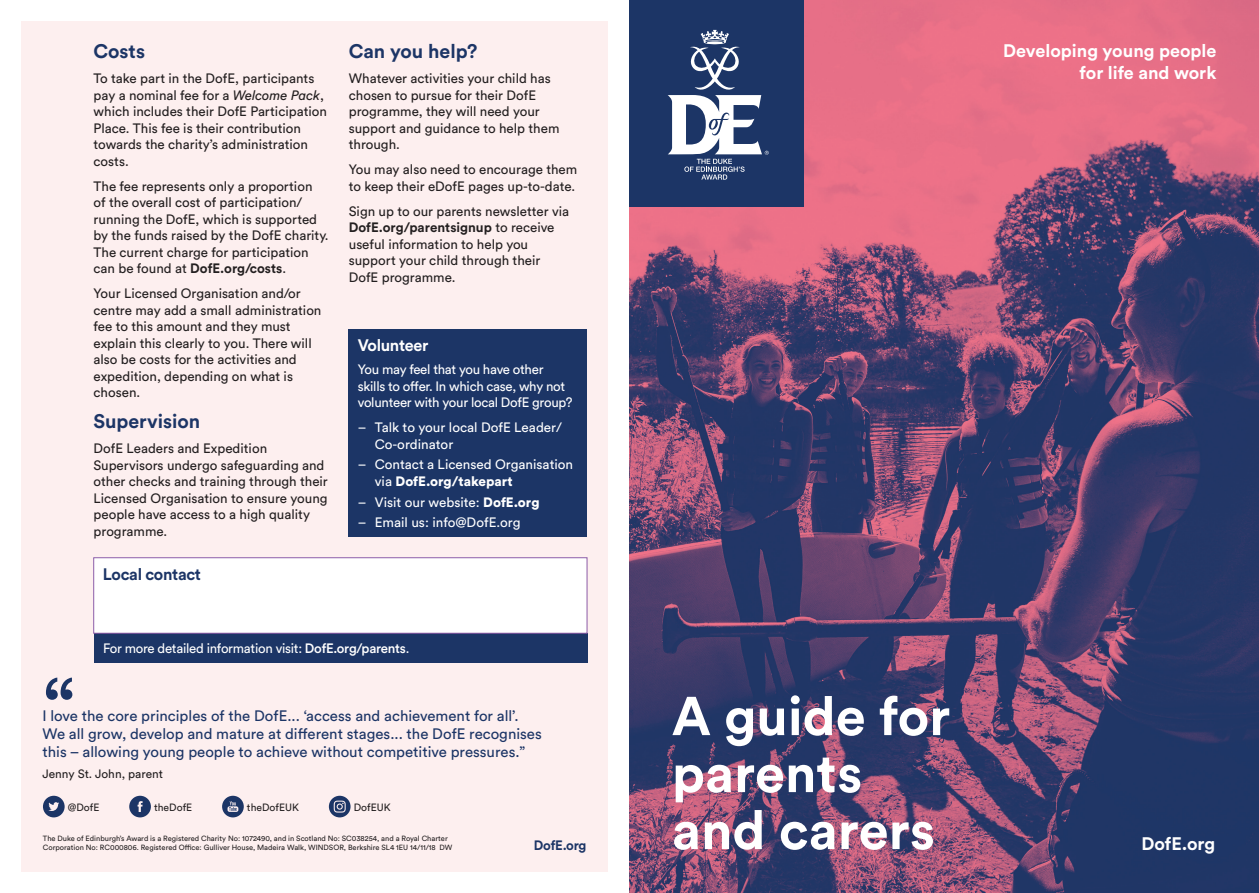
<style>
.page{position:relative;width:1259px;height:893px;background:#fff}
.page>*{position:absolute;margin:0;border:0;box-sizing:border-box;transform-origin:0 0}
.t1{font:85.5px "Circular Std";color:#1c3566}
.t2{font:700 54px/57px "Circular Std";color:#fff}
.t3{font:700 19.5px "Circular Std";color:#1c3566}
.t4{font:700 18px/21.6px "Circular Std";color:#fff;text-align:right}
.t5{font:700 16.5px "Circular Std";letter-spacing:-.02em;color:#1c3566}
.t6{font:700 16.5px "Circular Std";letter-spacing:-.02em;color:#fff}
.t7{font:15px/18px "Circular Std";color:#1c3566}
.t8{font:13.5px/16.5px "Circular Std";color:#231f20}
.t9{font:13.5px/16.5px "Circular Std";letter-spacing:-.02em;color:#fff}
.t10{font:13.5px/16.5px "Circular Std";color:#fff}
.t11{font:700 13.5px "Circular Std";letter-spacing:-.02em;color:#1c3566}
.t12{font:12px "Circular Std";color:#231f20}
.t13{font:10.5px "Circular Std";color:#231f20}
.t14{font:7.5px/9px "Circular Std";color:#231f20}
.s1{font-style:italic}
.s2{font-weight:700}
.s3{font-weight:900}
.s4{font-weight:500}
</style>
<div class="page">
<img style="left:629px;top:0;width:630px;height:893px">
<div style="left:21px;top:21px;width:587px;height:851px;background:#fdefef"></div>
<div style="left:629px;top:0;width:175px;height:206px;background:#1c3566"></div>
<div style="left:349px;top:329px;width:238px;height:207px;background:#1c3566"></div>
<div style="left:94px;top:633px;width:493px;height:29px;background:#1c3566"></div>
<div style="left:94px;top:558px;width:493px;height:75px;background:#fff"></div>
<svg style="left:329px;top:796px;width:21px;height:21px"></svg>
<svg style="left:222px;top:796px;width:22px;height:21px"></svg>
<svg style="left:129px;top:796px;width:22px;height:21px"></svg>
<svg style="left:43px;top:796px;width:22px;height:21px"></svg>
<svg style="left:667px;top:30px;width:101px;height:150px"></svg>
<h3 class="t3" style="left:94px;top:39px;width:53px">Costs</h3>
<p class="t8" style="left:94px;top:70px;width:235px">To take part in the DofE, participants pay a nominal fee for a <span class="s1">Welcome Pack</span>, which includes their DofE Participation Place. This fee is their contribution towards the charity’s administration costs.</p>
<p class="t8" style="left:94px;top:178px;width:237px">The fee represents only a proportion<br>of the overall cost of participation/ running the DofE, which is supported by the funds raised by the DofE charity.<br>The current charge for participation can be found at <span class="s2">DofE.org/costs</span>.</p>
<p class="t8" style="left:94px;top:285px;width:229px">Your Licensed Organisation and/or centre may add a small administration fee to this amount and they must explain this clearly to you. There will also be costs for the activities and expedition, depending on what is chosen.</p>
<h3 class="t3" style="left:94px;top:409px;width:108px">Supervision</h3>
<p class="t8" style="left:94px;top:440px;width:236px">DofE Leaders and Expedition<br>Supervisors undergo safeguarding and other checks and training through their<br>Licensed Organisation to ensure young people have access to a high quality programme.</p>
<p class="t5" style="left:103px;top:564px;width:100px">Local contact</p>
<h3 class="t3" style="left:349px;top:39px;width:130px">Can you help?</h3>
<p class="t8" style="left:349px;top:70px;width:212px">Whatever activities your child has chosen to pursue for their DofE programme, they will need your support and guidance to help them through.</p>
<p class="t8" style="left:349px;top:161px;width:230px">You may also need to encourage them to keep their eDofE pages up-to-date.</p>
<p class="t8" style="left:349px;top:203px;width:222px">Sign up to our parents newsletter via<br><span class="s2">DofE.org/parentsignup</span> to receive useful information to help you support your child through their<br>DofE programme.</p>
<p class="t6" style="left:358px;top:335px;width:72px">Volunteer</p>
<p class="t9" style="left:358px;top:361px;width:216px">You may feel that you have other skills to offer. In which case, why not volunteer with your local DofE group?</p>
<p class="t10" style="left:375px;top:419px;width:189px;text-indent:-17px">– Talk to your local DofE Leader/<br>Co-ordinator</p>
<p class="t10" style="left:375px;top:456px;width:200px;text-indent:-17px">– Contact a Licensed Organisation via <span class="s3">DofE.org/takepart</span></p>
<p class="t10" style="left:358px;top:493px;width:183px">– Visit our website: <span class="s3">DofE.org</span></p>
<p class="t10" style="left:358px;top:514px;width:164px">– Email us: info@DofE.org</p>
<p class="t9" style="left:103px;top:640px;width:308px">For more detailed information visit: <span class="s4">DofE.org/parents</span>.</p>
<h1 class="t1" style="left:43px;top:657px;width:35px">“</h1>
<p class="t7" style="left:43px;top:707px;width:501px">I love the core principles of the DofE... ‘access and achievement for all’.<br>We all grow, develop and mature at different stages... the DofE recognises this – allowing young people to achieve without competitive pressures.”</p>
<p class="t12" style="left:43px;top:767px;width:122px">Jenny St. John, parent</p>
<p class="t13" style="left:68px;top:801px;width:33px">@DofE</p>
<p class="t13" style="left:154px;top:801px;width:40px">theDofE</p>
<p class="t13" style="left:247px;top:801px;width:54px">theDofEUK</p>
<p class="t13" style="left:354px;top:801px;width:38px">DofEUK</p>
<p class="t14" style="left:43px;top:834px;width:411px">The Duke of Edinburgh’s Award is a Registered Charity No: 1072490, and in Scotland No: SC038254, and a Royal Charter<br>Corporation No: RC000806. Registered Office: Gulliver House, Madeira Walk, WINDSOR, Berkshire SL4 1EU 14/11/18 DW</p>
<p class="t11" style="left:534px;top:837px;width:54px">DofE.org</p>
<h3 class="t4" style="left:1003px;top:40px;width:215px">Developing young people for life and work</h3>
<h2 class="t2" style="left:672px;top:686px;width:280px">A guide for parents and carers</h2>
<h3 class="t4" style="left:1141px;top:833px;width:76px">DofE.org</h3>
</div>
